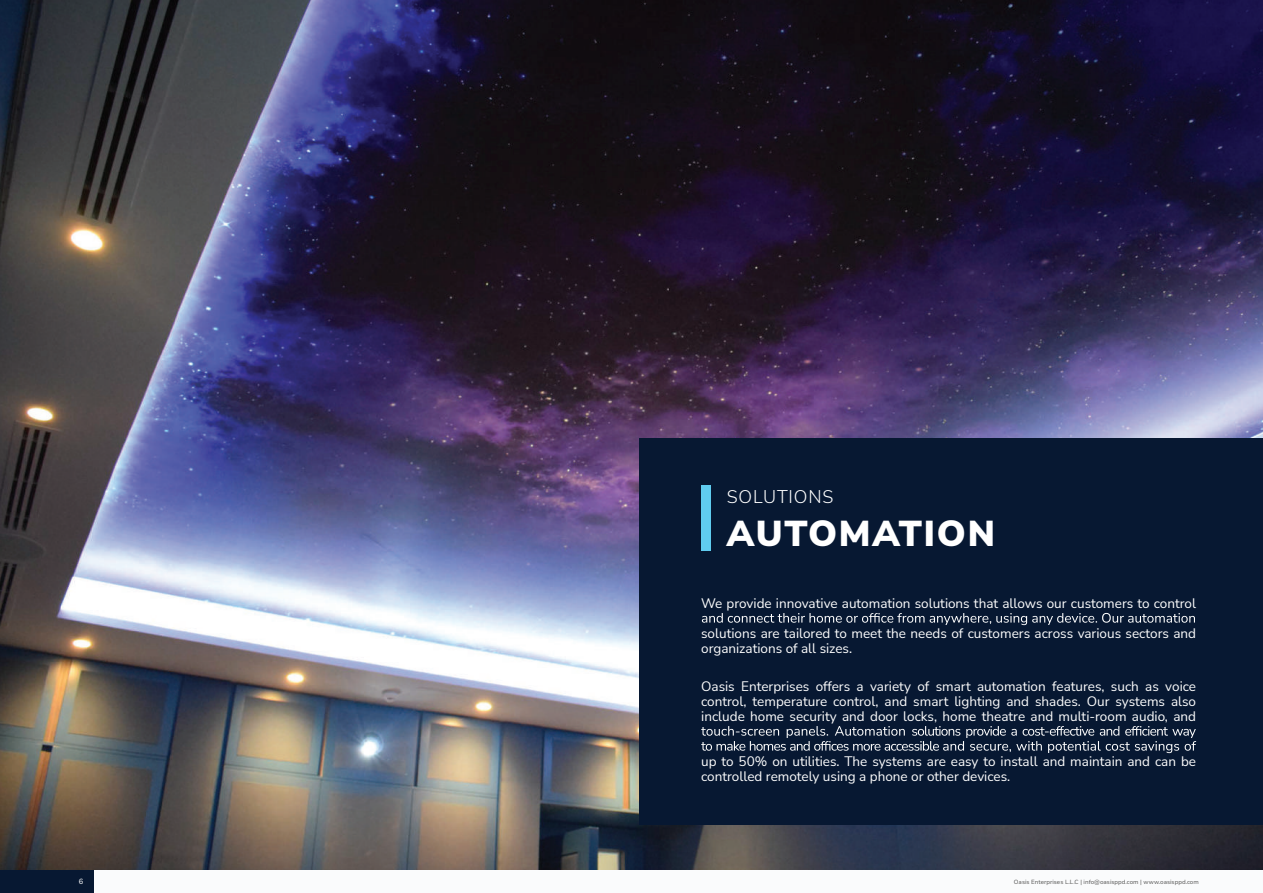
<style>
.page{position:relative;width:1263px;height:893px;background:#fff}
.page>*{position:absolute;margin:0;border:0;box-sizing:border-box;transform-origin:0 0}
.t1{font:900 36px "Nunito Sans";letter-spacing:.05em;color:#fff}
.t2{font:300 18px "Nunito Sans";letter-spacing:.05em;color:#fff}
.t3{font:13.5px/15px "Nunito Sans";color:#fff}
.t4{font:7.5px "Nunito Sans 10 pt";color:#fff}
.t5{font:6px "Nunito Sans 10 pt";color:#575756}
</style>
<div class="page">
<img style="left:0;top:0;width:1263px;height:870px">
<div style="left:639px;top:439px;width:624px;height:386px;background:#071832"></div>
<div style="left:701px;top:485px;width:10px;height:66px;background:#60ccf0"></div>
<svg style="left:702px;top:613px;width:493px;height:12px"></svg>
<svg style="left:701px;top:726px;width:495px;height:27px"></svg>
<div style="left:93px;top:870px;width:1170px;height:23px;background:#fafbfc"></div>
<div style="left:0;top:870px;width:93px;height:23px;background:#071832"></div>
<h2 class="t2" style="left:727px;top:484px;width:108px">SOLUTIONS</h2>
<h1 class="t1" style="left:727px;top:508px;width:270px">AUTOMATION</h1>
<p class="t3" style="left:701px;top:595px;width:496px">We provide innovative automation solutions that allows our customers to control</p>
<p class="t3" style="left:701px;top:625px;width:496px">solutions are tailored to meet the needs of customers across various sectors and organizations of all sizes.</p>
<p class="t3" style="left:701px;top:678px;width:496px;text-align:justify">Oasis Enterprises offers a variety of smart automation features, such as voice control, temperature control, and smart lighting and shades. Our systems also include home security and door locks, home theatre and multi-room audio, and</p>
<p class="t3" style="left:701px;top:753px;width:496px">up to 50% on utilities. The systems are easy to install and maintain and can be controlled remotely using a phone or other devices.</p>
<p class="t4" style="left:79px;top:876px;width:6px">6</p>
<p class="t5" style="left:1014px;top:878px;width:186px">Oasis Enterprises L.L.C | info@oasisppd.com | www.oasisppd.com</p>
</div>
